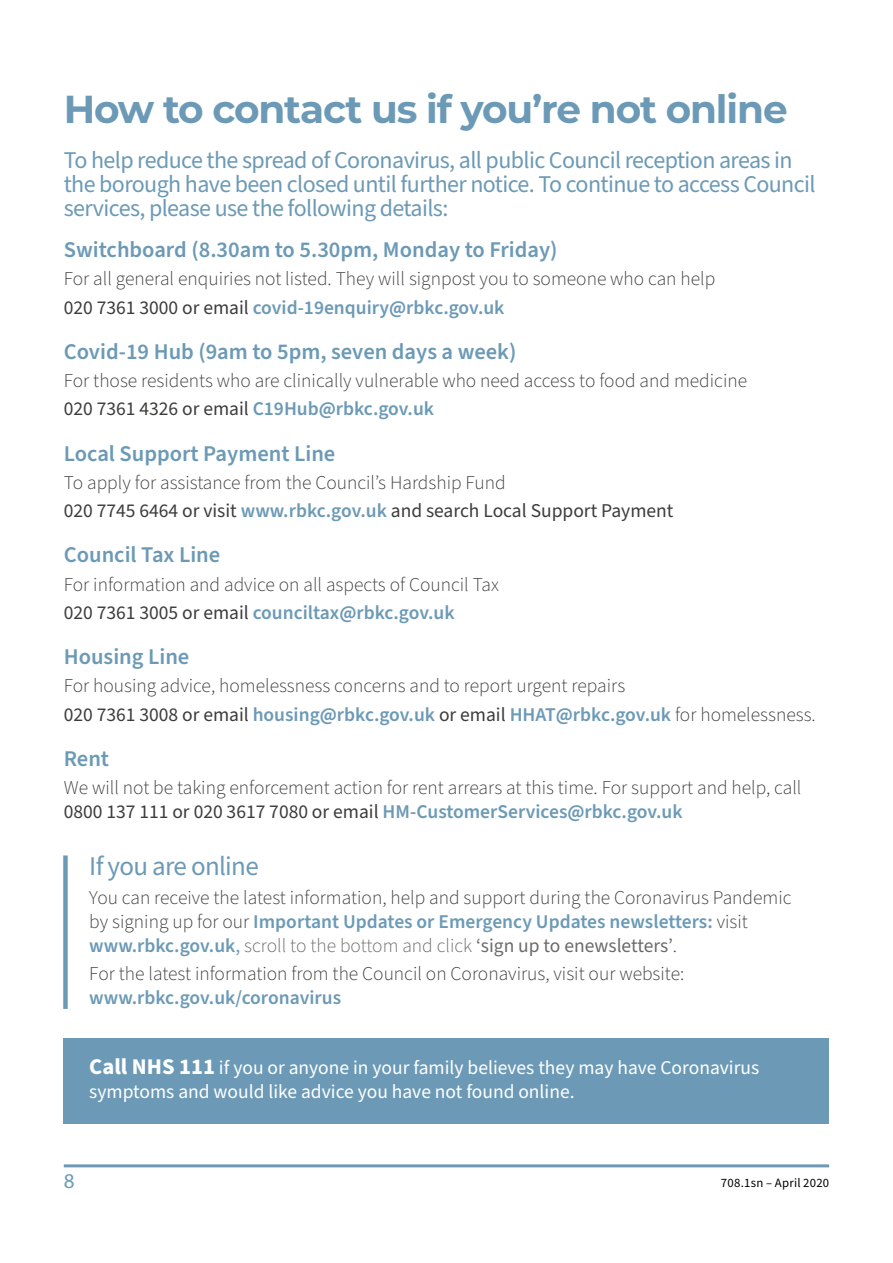
<style>
.page{position:relative;width:893px;height:1263px;background:#fff}
.page>*{position:absolute;margin:0;border:0;box-sizing:border-box;transform-origin:0 0}
.t1{font:700 39px "Montserrat";letter-spacing:-.03em;color:#6c9ab6}
.t2{font:27px "Source Sans Pro";letter-spacing:-.025em;color:#6c9ab6}
.t3{font:24px/24px "Source Sans Pro";letter-spacing:-.025em;color:#6c9ab6}
.t4{font:600 22.5px "Source Sans Pro";color:#6c9ab6}
.t5{font:21px "Myriad Pro";color:#6c9ab6}
.t6{font:300 19.5px/28.2px "Source Sans Pro";color:#3c3c3b}
.t7{font:19.5px/24px "Source Sans Pro";color:#fff}
.t8{font:600 19.5px "Source Sans Pro";color:#6c9ab6}
.t9{font:12.75px "Source Sans Pro";letter-spacing:.02em;color:#000}
.s1{font-weight:400}
.s2{font-weight:600;color:#6c9ab6}
.s3{font-weight:400;color:#6c9ab6}
.s4{color:#6b6b6a}
.s5{font-weight:400;color:#6b6b6a}
.s6{font-weight:700;font-size:22.5px}
</style>
<div class="page">
<hr style="left:64px;top:1164px;width:765px;height:3px;background:#6c9ab6">
<div style="left:64px;top:1039px;width:765px;height:85px;background:#6c9ab6"></div>
<div style="left:63px;top:855px;width:5px;height:154px;background:#6c9ab6"></div>
<h1 class="t1" style="left:64px;top:81px;width:725px">How to contact us if you’re not online</h1>
<p class="t3" style="left:64px;top:149px;width:753px">To help reduce the spread of Coronavirus, all public Council reception areas in the borough have been closed until further notice. To continue to access Council services, please use the following details:</p>
<p class="t4" style="left:64px;top:235px;width:495px">Switchboard (8.30am to 5.30pm, Monday to Friday)</p>
<p class="t6" style="left:64px;top:265px;width:653px">For all general enquiries not listed. They will signpost you to someone who can help<br><span class="s1">020 7361 3000 or email</span> <span class="s2">covid-19enquiry@rbkc.gov.uk</span></p>
<p class="t4" style="left:64px;top:336px;width:454px">Covid-19 Hub (9am to 5pm, seven days a week)</p>
<p class="t6" style="left:64px;top:367px;width:685px">For those residents who are clinically vulnerable who need access to food and medicine<br><span class="s1">020 7361 4326 or email</span> <span class="s2">C19Hub@rbkc.gov.uk</span></p>
<p class="t4" style="left:64px;top:438px;width:273px">Local Support Payment Line</p>
<p class="t6" style="left:64px;top:469px;width:611px">To apply for assistance from the Council’s Hardship Fund<br><span class="s1">020 7745 6464 or visit</span> <span class="s2">www.rbkc.gov.uk</span> <span class="s1">and search Local Support Payment</span></p>
<p class="t4" style="left:64px;top:540px;width:158px">Council Tax Line</p>
<p class="t6" style="left:64px;top:571px;width:437px">For information and advice on all aspects of Council Tax<br><span class="s1">020 7361 3005 or email</span> <span class="s2">counciltax@rbkc.gov.uk</span></p>
<p class="t4" style="left:64px;top:642px;width:127px">Housing Line</p>
<p class="t6" style="left:64px;top:672px;width:753px">For housing advice, homelessness concerns and to report urgent repairs<br><span class="s1">020 7361 3008 or email</span> <span class="s2">housing@rbkc.gov.uk</span> <span class="s1">or email</span> <span class="s2">HHAT@rbkc.gov.uk</span> for homelessness.</p>
<p class="t4" style="left:64px;top:743px;width:47px">Rent</p>
<p class="t6" style="left:64px;top:776px;width:739px;line-height:24px">We will not be taking enforcement action for rent arrears at this time. For support and help, call<br><span class="s1">0800 137 111 or 020 3617 7080 or email</span> <span class="s2">HM-CustomerServices@rbkc.gov.uk</span></p>
<h2 class="t2" style="left:89px;top:848px;width:171px">If you are online</h2>
<p class="t6" style="left:89px;top:886px;width:704px;line-height:24px">You can receive the latest information, help and support during the Coronavirus Pandemic by signing up for our <span class="s2">Important Updates or Emergency Updates newsletters:</span> visit <span class="s2">www.rbkc.gov.uk</span><span class="s3">,</span> <span class="s4">scroll to the bottom and click</span> <span class="s5">‘sign up to enewsletters’</span>.</p>
<p class="t6" style="left:89px;top:960px;width:597px">For the latest information from the Council on Coronavirus, visit our website:</p>
<p class="t8" style="left:89px;top:984px;width:253px">www.rbkc.gov.uk/coronavirus</p>
<p class="t7" style="left:89px;top:1056px;width:671px"><span class="s6">Call NHS 111</span> if you or anyone in your family believes they may have Coronavirus symptoms and would like advice you have not found online.</p>
<p class="t5" style="left:64px;top:1168px;width:12px">8</p>
<p class="t9" style="left:721px;top:1175px;width:110px">708.1sn – April 2020</p>
</div>
